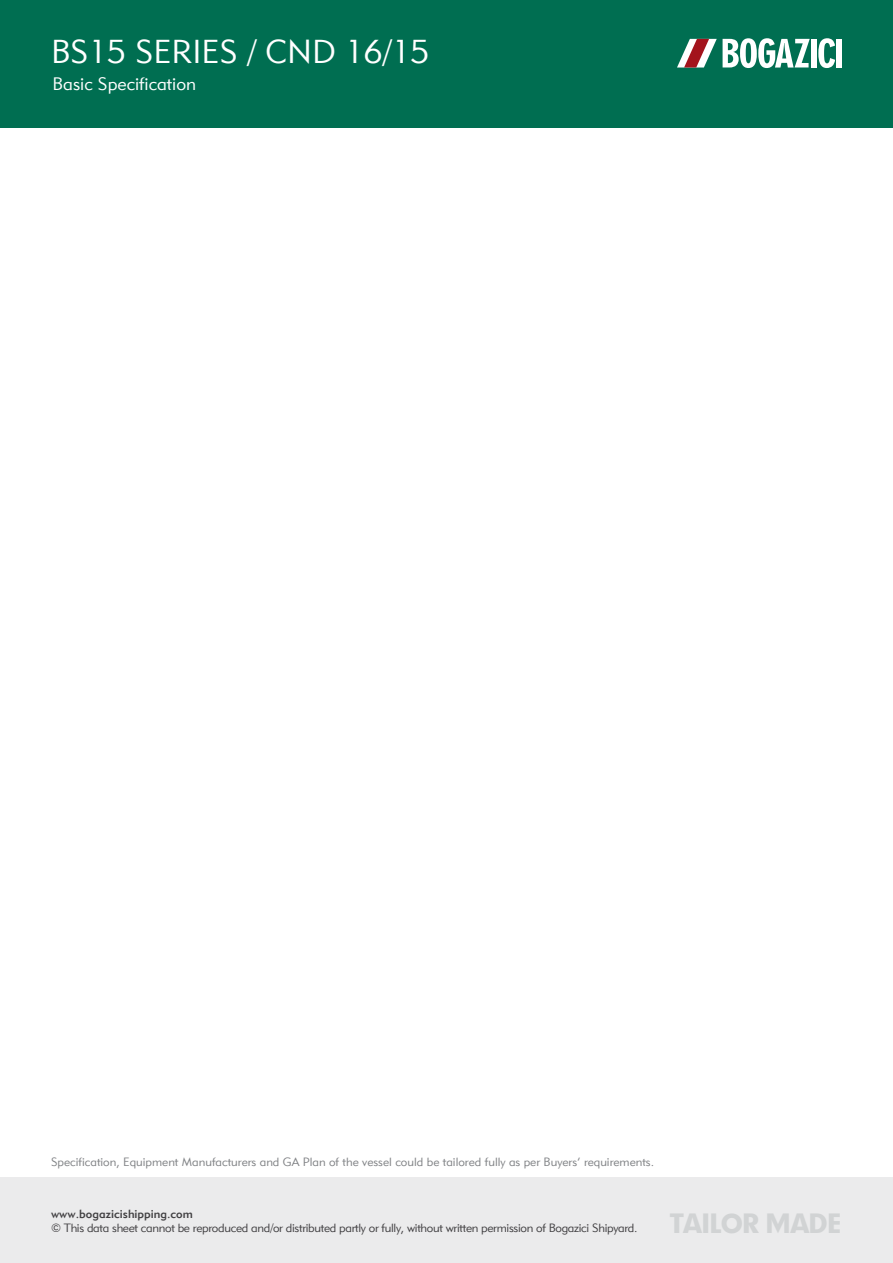
<style>
.page{position:relative;width:893px;height:1263px;background:#fff}
.page>*{position:absolute;margin:0;border:0;box-sizing:border-box;transform-origin:0 0}
.t1{font:33px "Geometric 415 BT Lite A";color:#fff}
.t2{font:25.5px "Geometric 706 BT Black B";letter-spacing:-.05em;color:#d1d3d4}
.t3{font:18px "Geometric 415 BT Lite A";color:#fff}
.t4{font:12px "Geometric 415 BT Lite A";letter-spacing:-.025em;color:#414042}
.t5{font:12px "Geometric 415 BT Lite A";color:#808285}
.t6{font:12px "Geometric 415 BT Medium A";color:#414042}
</style>
<div class="page">
<div style="left:0;top:0;width:893px;height:128px;background:#006e51"></div>
<div style="left:0;top:1178px;width:893px;height:85px;background:#ebebec"></div>
<svg style="left:677px;top:39px;width:40px;height:29px"></svg>
<svg style="left:723px;top:38px;width:87px;height:30px"></svg>
<div style="left:811px;top:39px;width:6px;height:28px;background:#fff"></div>
<svg style="left:818px;top:38px;width:17px;height:30px"></svg>
<div style="left:836px;top:39px;width:6px;height:28px;background:#fff"></div>
<h1 class="t1" style="left:51px;top:32px;width:380px">BS15 SERIES / CND 16/15</h1>
<h3 class="t3" style="left:53px;top:73px;width:145px">Basic Specification</h3>
<p class="t5" style="left:51px;top:1154px;width:605px">Specification, Equipment Manufacturers and GA Plan of the vessel could be tailored fully as per Buyers’ requirements.</p>
<p class="t6" style="left:51px;top:1206px;width:143px">www.bogazicishipping.com</p>
<p class="t4" style="left:51px;top:1221px;width:588px">© This data sheet cannot be reproduced and/or distributed partly or fully, without written permission of Bogazici Shipyard.</p>
<h2 class="t2" style="left:670px;top:1205px;width:174px">TAILOR MADE</h2>
</div>
